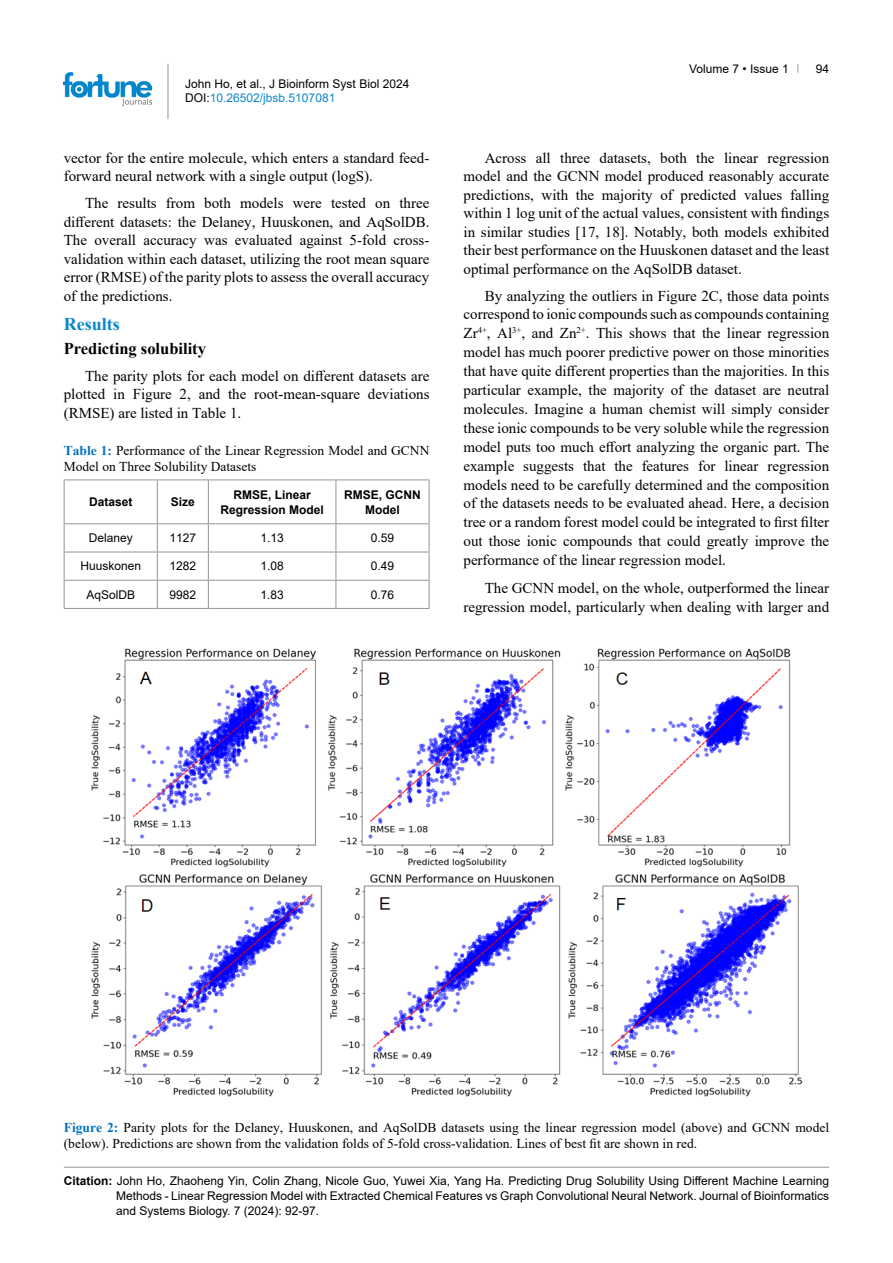
<style>
.page{position:relative;width:893px;height:1263px;background:#fff}
.page>*{position:absolute;margin:0;border:0;box-sizing:border-box;transform-origin:0 0}
.t1{font:700 18px "Times New Roman";color:#0a88ca}
.t2{font:700 16.5px "Times New Roman";color:#000}
.t3{font:15px/18.9px "Times New Roman";color:#000;text-align:justify}
.t4{font:13.5px/16.5px "Times New Roman";color:#000}
.t5{font:12px/15px "Arial";color:#000}
.t6{font:700 12px/15px "Arial";color:#000;text-align:center}
.s1{color:#0a88ca}
.s2{font-weight:700;color:#0070c0}
.s3{font-weight:700}
</style>
<div class="page">
<hr style="left:168px;top:64px;width:1px;height:55px;background:#939598">
<img style="left:64px;top:72px;width:88px;height:33px">
<hr style="left:64px;top:1167px;width:765px;height:1px;background:#939598">
<img style="left:91px;top:648px;width:712px;height:449px">
<hr style="left:64px;top:479px;width:93px;height:1px;background:#939598">
<hr style="left:64px;top:480px;width:1px;height:43px;background:#939598">
<hr style="left:157px;top:479px;width:51px;height:1px;background:#939598">
<hr style="left:157px;top:480px;width:1px;height:43px;background:#939598">
<hr style="left:208px;top:479px;width:128px;height:1px;background:#939598">
<hr style="left:208px;top:480px;width:1px;height:43px;background:#939598">
<hr style="left:336px;top:479px;width:93px;height:1px;background:#939598">
<hr style="left:336px;top:480px;width:1px;height:43px;background:#939598">
<hr style="left:429px;top:480px;width:1px;height:43px;background:#939598">
<hr style="left:64px;top:523px;width:93px;height:1px;background:#939598">
<hr style="left:157px;top:523px;width:51px;height:1px;background:#939598">
<hr style="left:208px;top:523px;width:128px;height:1px;background:#939598">
<hr style="left:336px;top:523px;width:93px;height:1px;background:#939598">
<hr style="left:64px;top:552px;width:93px;height:1px;background:#939598">
<hr style="left:157px;top:552px;width:51px;height:1px;background:#939598">
<hr style="left:208px;top:552px;width:128px;height:1px;background:#939598">
<hr style="left:336px;top:552px;width:93px;height:1px;background:#939598">
<hr style="left:64px;top:580px;width:93px;height:1px;background:#939598">
<svg style="left:64px;top:524px;width:1px;height:84px"></svg>
<hr style="left:157px;top:580px;width:51px;height:1px;background:#939598">
<svg style="left:157px;top:524px;width:1px;height:84px"></svg>
<hr style="left:208px;top:580px;width:128px;height:1px;background:#939598">
<svg style="left:208px;top:524px;width:1px;height:84px"></svg>
<hr style="left:336px;top:580px;width:93px;height:1px;background:#939598">
<svg style="left:336px;top:524px;width:1px;height:84px"></svg>
<svg style="left:429px;top:524px;width:1px;height:84px"></svg>
<hr style="left:64px;top:608px;width:93px;height:1px;background:#939598">
<hr style="left:157px;top:608px;width:51px;height:1px;background:#939598">
<hr style="left:208px;top:608px;width:128px;height:1px;background:#939598">
<hr style="left:336px;top:608px;width:93px;height:1px;background:#939598">
<p class="t5" style="left:185px;top:76px;width:226px;line-height:14.4px">John Ho, et al., J Bioinform Syst Biol 2024<br>DOI:<span class="s1">10.26502/jbsb.5107081</span></p>
<p class="t3" style="left:64px;top:148px;width:367px;line-height:18.5px">vector for the entire molecule, which enters a standard feed&shy;forward neural network with a single output (logS).</p>
<p class="t3" style="left:64px;top:194px;width:367px;line-height:18.5px;text-indent:21px">The results from both models were tested on three different datasets: the Delaney, Huuskonen, and AqSolDB.<br>The overall accuracy was evaluated against 5-fold cross&shy;validation within each dataset, utilizing the root mean square error (RMSE) of the parity plots to assess the overall accuracy of the predictions.</p>
<p class="t1" style="left:64px;top:311px;width:57px">Results</p>
<p class="t2" style="left:64px;top:337px;width:144px">Predicting solubility</p>
<p class="t3" style="left:64px;top:366px;width:367px;line-height:18.5px;text-indent:21px">The parity plots for each model on different datasets are plotted in Figure 2, and the root-mean-square deviations (RMSE) are listed in Table 1.</p>
<p class="t4" style="left:64px;top:441px;width:367px"><span class="s2">Table 1:</span> Performance of the Linear Regression Model and GCNN<br>Model on Three Solubility Datasets</p>
<p class="t6" style="left:89px;top:495px;width:45px">Dataset</p>
<p class="t6" style="left:171px;top:495px;width:26px">Size</p>
<p class="t6" style="left:220px;top:487px;width:105px">RMSE, Linear<br>Regression Model</p>
<p class="t6" style="left:344px;top:487px;width:78px">RMSE, GCNN<br>Model</p>
<p class="t5" style="left:89px;top:530px;width:46px">Delaney</p>
<p class="t5" style="left:169px;top:530px;width:28px">1127</p>
<p class="t5" style="left:260px;top:530px;width:25px">1.13</p>
<p class="t5" style="left:371px;top:530px;width:25px">0.59</p>
<p class="t5" style="left:80px;top:559px;width:62px">Huuskonen</p>
<p class="t5" style="left:169px;top:559px;width:28px">1282</p>
<p class="t5" style="left:260px;top:559px;width:25px">1.08</p>
<p class="t5" style="left:371px;top:559px;width:25px">0.49</p>
<p class="t5" style="left:86px;top:587px;width:50px">AqSolDB</p>
<p class="t5" style="left:169px;top:587px;width:28px">9982</p>
<p class="t5" style="left:260px;top:587px;width:25px">1.83</p>
<p class="t5" style="left:371px;top:587px;width:25px">0.76</p>
<p class="t5" style="left:689px;top:61px;width:101px">Volume 7 • Issue 1</p>
<p class="t5" style="left:816px;top:61px;width:15px">94</p>
<p class="t3" style="left:463px;top:148px;width:367px;line-height:18.5px;text-indent:21px">Across all three datasets, both the linear regression model and the GCNN model produced reasonably accurate predictions, with the majority of predicted values falling within 1 log unit of the actual values, consistent with findings in similar studies [17, 18]. Notably, both models exhibited their best performance on the Huuskonen dataset and the least optimal performance on the AqSolDB dataset.</p>
<p class="t3" style="left:463px;top:286px;width:367px;text-indent:21px">By analyzing the outliers in Figure 2C, those data points correspond to ionic compounds such as compounds containing Zr<sup>4+</sup>, Al<sup>3+</sup>, and Zn<sup>2+</sup>. This shows that the linear regression model has much poorer predictive power on those minorities that have quite different properties than the majorities. In this particular example, the majority of the dataset are neutral molecules. Imagine a human chemist will simply consider these ionic compounds to be very soluble while the regression model puts too much effort analyzing the organic part. The example suggests that the features for linear regression models need to be carefully determined and the composition of the datasets needs to be evaluated ahead. Here, a decision tree or a random forest model could be integrated to first filter out those ionic compounds that could greatly improve the performance of the linear regression model.</p>
<p class="t3" style="left:463px;top:578px;width:367px;text-align:right">The GCNN model, on the whole, outperformed the linear regression model, particularly when dealing with larger and</p>
<p class="t4" style="left:64px;top:1118px;width:767px"><span class="s2">Figure 2:</span> Parity plots for the Delaney, Huuskonen, and AqSolDB datasets using the linear regression model (above) and GCNN model (below). Predictions are shown from the validation folds of 5-fold cross-validation. Lines of best fit are shown in red.</p>
<p class="t5" style="left:116px;top:1173px;width:715px;text-align:justify;text-indent:-52px"><span class="s3">Citation:</span> John Ho, Zhaoheng Yin, Colin Zhang, Nicole Guo, Yuwei Xia, Yang Ha. Predicting Drug Solubility Using Different Machine Learning Methods - Linear Regression Model with Extracted Chemical Features vs Graph Convolutional Neural Network. Journal of Bioinformatics and Systems Biology. 7 (2024): 92-97.</p>
</div>
